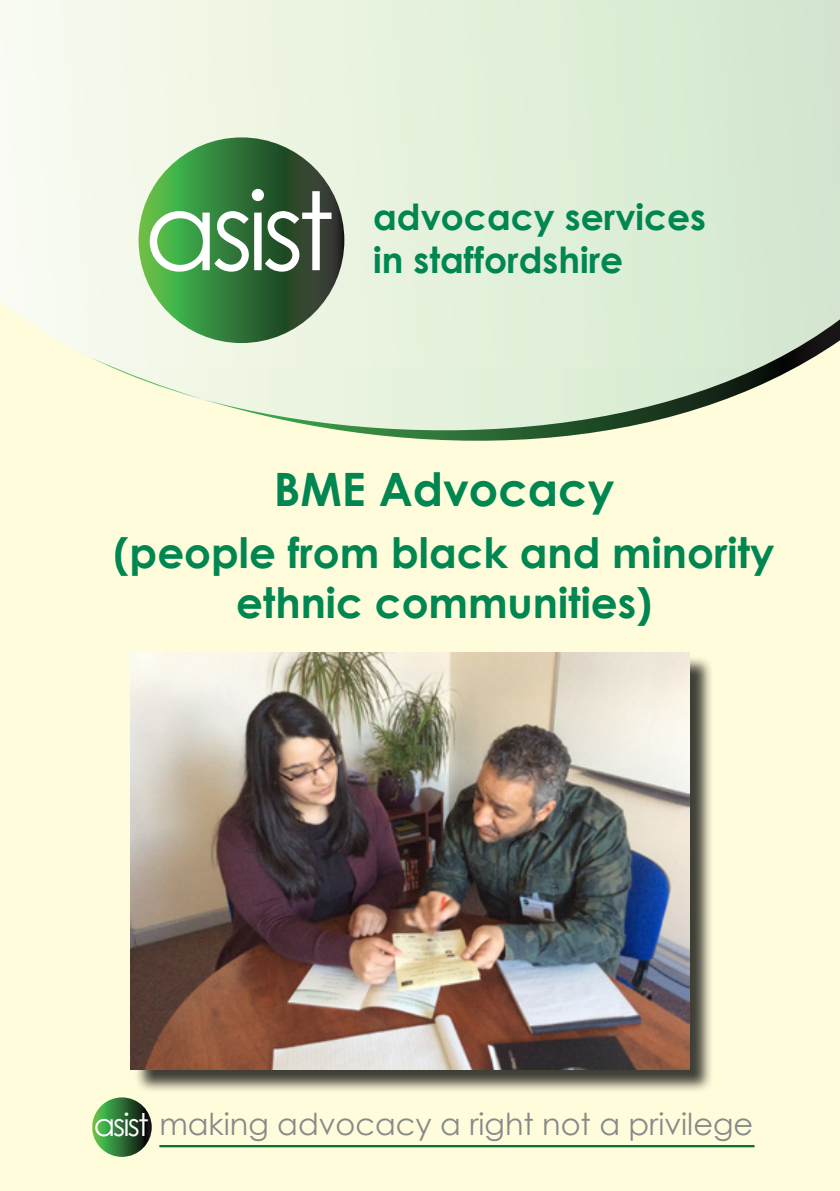
<style>
.page{position:relative;width:840px;height:1191px;background:#fff}
.page>*{position:absolute;margin:0;border:0;box-sizing:border-box;transform-origin:0 0}
.t1{font:108.4px "Century Gothic";letter-spacing:-.06em;color:#fff}
.t2{font:700 46px "Century Gothic";color:#008651}
.t3{font:700 42px/50.4px "Century Gothic";color:#008651;text-align:center}
.t4{font:700 36px/43.2px "Century Gothic";color:#008651}
.t5{font:30.4px "Century Gothic";color:#888a8a}
.s1{font-size:31.4px;color:#fff}
</style>
<div class="page">
<div style="left:0;top:0;width:839px;height:1191px;background:#fffcdb"></div>
<svg style="left:0;top:0;width:839px;height:358px;background:#e5f0dd"></svg>
<svg style="left:91px;top:319px;width:748px;height:122px"></svg>
<svg style="left:92px;top:1097px;width:60px;height:59px"></svg>
<hr style="left:159px;top:1145px;width:595px;height:2px;background:#0b713a">
<svg style="left:138px;top:137px;width:206px;height:206px;background:#357539"></svg>
<div style="left:133px;top:655px;width:581px;height:438px;background:#000;opacity:.75"></div>
<img style="left:131px;top:652px;width:557px;height:417px">
<h1 class="t1" style="left:144px;top:155px;width:192px">asist</h1>
<p class="t4" style="left:373px;top:194px;width:334px">advocacy services in staffordshire</p>
<p class="t2" style="left:273px;top:454px;width:342px">BME Advocacy</p>
<p class="t3" style="left:114px;top:525px;width:662px">(people from black and minority ethnic communities)</p>
<p class="t5" style="left:94px;top:1103px;width:660px"><span class="s1">asist</span> making advocacy a right not a privilege</p>
</div>
